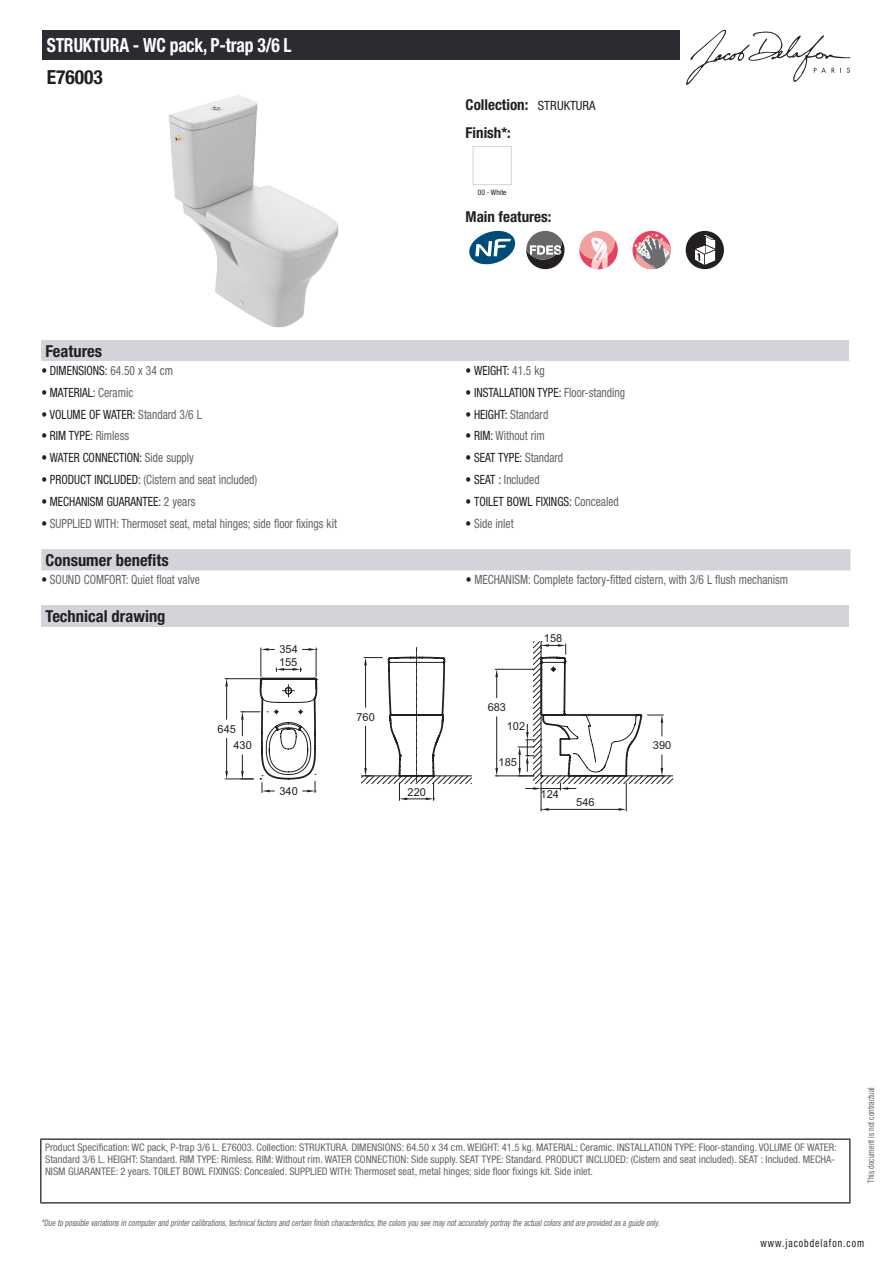
<style>
.page{position:relative;width:893px;height:1263px;background:#fff}
.page>*{position:absolute;margin:0;border:0;box-sizing:border-box;transform-origin:0 0}
.t1{font:700 condensed 19.5px "Helvetica Neue LT Std";letter-spacing:-.01em;color:#fff;scale:.9 1}
.t2{font:700 condensed 19.5px "Helvetica Neue LT Std";color:#231f20}
.t3{font:700 condensed 16.5px "Helvetica Neue LT Std";color:#231f20}
.t4{font:700 condensed 15px/27.8px "Helvetica Neue LT Std";color:#231f20}
.t5{font:condensed 12.75px "Helvetica Neue LT Std";color:#231f20;scale:.9 1}
.t6{font:condensed 12.75px "Helvetica Neue LT Std";color:#626568;scale:.9 1}
.t7{font:condensed 11.25px "Helvetica Neue LT Std";letter-spacing:.1em;color:#231f20;scale:.87 1}
.t8{font:10.95px/16.5px "Arial";color:#231f20}
.t9{font:condensed 10.5px/12px "Helvetica Neue LT Std";color:#626568}
.t10{font:italic condensed 9px "Helvetica Neue LT Std";color:#626568;scale:.87 1}
.t11{font:condensed 9px "Helvetica Neue LT Std";color:#626568;scale:.87 1}
.t12{font:condensed 7.5px "Helvetica Neue LT Std";color:#231f20}
.s1{font-weight:400;font-size:12.75px}
.s2{color:#626568}
.s3{color:#231f20}
</style>
<div class="page">
<svg style="left:686px;top:30px;width:164px;height:55px"></svg>
<img style="left:169px;top:95px;width:166px;height:232px">
<div style="left:473px;top:146px;width:39px;height:39px;border:1px solid #d3d4da"></div>
<svg style="left:469px;top:231px;width:46px;height:33px"></svg>
<svg style="left:526px;top:231px;width:38px;height:38px"></svg>
<div style="left:579px;top:231px;width:39px;height:38px;background:#f2a1a1;border-radius:50%"></div>
<svg style="left:579px;top:238px;width:39px;height:31px"></svg>
<svg style="left:632px;top:231px;width:39px;height:38px"></svg>
<svg style="left:634px;top:234px;width:37px;height:35px"></svg>
<div style="left:686px;top:231px;width:38px;height:38px;background:#231f20;border-radius:50%"></div>
<svg style="left:694px;top:234px;width:22px;height:32px"></svg>
<div style="left:41px;top:340px;width:808px;height:21px;background:#d3d4da"></div>
<div style="left:41px;top:549px;width:809px;height:21px;background:#d3d4da"></div>
<div style="left:41px;top:605px;width:808px;height:21px;background:#d3d4da"></div>
<svg style="left:262px;top:647px;width:56px;height:129px"></svg>
<svg style="left:274px;top:709px;width:5px;height:5px"></svg>
<svg style="left:298px;top:709px;width:5px;height:5px"></svg>
<hr style="left:225px;top:678px;width:35px;height:1px;background:#231f20">
<hr style="left:226px;top:738px;width:1px;height:33px;background:#231f20">
<hr style="left:226px;top:686px;width:1px;height:33px;background:#231f20">
<svg style="left:225px;top:755px;width:28px;height:24px"></svg>
<svg style="left:303px;top:781px;width:13px;height:11px"></svg>
<svg style="left:225px;top:678px;width:3px;height:8px"></svg>
<svg style="left:260px;top:775px;width:14px;height:17px"></svg>
<svg style="left:241px;top:711px;width:19px;height:25px"></svg>
<svg style="left:260px;top:648px;width:57px;height:49px"></svg>
<svg style="left:361px;top:641px;width:312px;height:170px"></svg>
<div style="left:43px;top:30px;width:637px;height:30px;background:#2a2c32"></div>
<hr style="left:40px;top:1138px;width:810px;height:2px;background:#040503">
<hr style="left:40px;top:1140px;width:1px;height:62px;background:#040503">
<hr style="left:849px;top:1140px;width:1px;height:62px;background:#040503">
<hr style="left:40px;top:1202px;width:810px;height:1px;background:#040503">
<h1 class="t1" style="left:47px;top:33px;width:274px">STRUKTURA - WC pack, P-trap 3/6 L</h1>
<h1 class="t2" style="left:47px;top:65px;width:58px">E76003</h1>
<h3 class="t4" style="left:466px;top:90px;width:131px">Collection: <span class="s1">STRUKTURA<br></span>Finish*:</h3>
<p class="t12" style="left:478px;top:188px;width:30px">00 - White</p>
<h3 class="t4" style="left:466px;top:203px;width:87px">Main features:</h3>
<h2 class="t3" style="left:46px;top:341px;width:58px">Features</h2>
<p class="t5" style="left:41px;top:363px;width:148px">• DIMENSIONS: <span class="s2">64.50 x 34 cm</span></p>
<p class="t5" style="left:466px;top:363px;width:90px">• WEIGHT: <span class="s2">41.5 kg</span></p>
<p class="t5" style="left:41px;top:385px;width:104px">• MATERIAL: <span class="s2">Ceramic</span></p>
<p class="t5" style="left:466px;top:385px;width:179px">• INSTALLATION TYPE: <span class="s2">Floor-standing</span></p>
<p class="t5" style="left:41px;top:407px;width:180px">• VOLUME OF WATER: <span class="s2">Standard 3/6 L</span></p>
<p class="t5" style="left:466px;top:407px;width:93px">• HEIGHT: <span class="s2">Standard</span></p>
<p class="t5" style="left:41px;top:428px;width:99px">• RIM TYPE: <span class="s2">Rimless</span></p>
<p class="t6" style="left:466px;top:428px;width:89px"><span class="s3">• RIM:</span> Without rim</p>
<p class="t5" style="left:41px;top:450px;width:171px">• WATER CONNECTION: <span class="s2">Side supply</span></p>
<p class="t5" style="left:466px;top:450px;width:110px">• SEAT TYPE: <span class="s2">Standard</span></p>
<p class="t6" style="left:41px;top:472px;width:241px"><span class="s3">• PRODUCT INCLUDED:</span> (Cistern and seat included)</p>
<p class="t6" style="left:466px;top:472px;width:84px"><span class="s3">• SEAT :</span> Included</p>
<p class="t5" style="left:41px;top:494px;width:173px">• MECHANISM GUARANTEE: <span class="s2">2 years</span></p>
<p class="t5" style="left:466px;top:494px;width:172px">• TOILET BOWL FIXINGS: <span class="s2">Concealed</span></p>
<p class="t6" style="left:41px;top:516px;width:330px"><span class="s3">•</span> SUPPLIED WITH: Thermoset seat, metal hinges; side floor fixings kit</p>
<p class="t6" style="left:466px;top:516px;width:55px"><span class="s3">•</span> Side inlet</p>
<h2 class="t3" style="left:46px;top:550px;width:125px">Consumer benefits</h2>
<p class="t6" style="left:41px;top:572px;width:178px"><span class="s3">•</span> SOUND COMFORT: Quiet float valve</p>
<p class="t6" style="left:466px;top:572px;width:360px"><span class="s3">•</span> MECHANISM: Complete factory-fitted cistern, with 3/6 L flush mechanism</p>
<h2 class="t3" style="left:46px;top:606px;width:121px">Technical drawing</h2>
<p class="t8" style="left:233px;top:721px;width:20px;text-indent:-16px">645<br>430</p>
<p class="t8" style="left:279px;top:641px;width:20px">354</p>
<p class="t8" style="left:279px;top:654px;width:20px">155</p>
<p class="t8" style="left:279px;top:783px;width:20px">340</p>
<p class="t8" style="left:356px;top:709px;width:20px">760</p>
<p class="t8" style="left:408px;top:784px;width:20px">220</p>
<p class="t8" style="left:544px;top:630px;width:20px">158</p>
<p class="t8" style="left:488px;top:699px;width:20px">683</p>
<p class="t8" style="left:507px;top:718px;width:20px">102</p>
<p class="t8" style="left:499px;top:754px;width:20px">185</p>
<p class="t8" style="left:541px;top:786px;width:20px">124</p>
<p class="t8" style="left:576px;top:794px;width:20px">546</p>
<p class="t8" style="left:653px;top:737px;width:20px">390</p>
<p class="t9" style="left:45px;top:1141px;width:793px">Product Specification: WC pack, P-trap 3/6 L. E76003. Collection: STRUKTURA. DIMENSIONS: 64.50 x 34 cm. WEIGHT: 41.5 kg. MATERIAL: Ceramic. INSTALLATION TYPE: Floor-standing. VOLUME OF WATER:<br>Standard 3/6 L. HEIGHT: Standard. RIM TYPE: Rimless. RIM: Without rim. WATER CONNECTION: Side supply. SEAT TYPE: Standard. PRODUCT INCLUDED: (Cistern and seat included). SEAT : Included. MECHA-<br>NISM GUARANTEE: 2 years. TOILET BOWL FIXINGS: Concealed. SUPPLIED WITH: Thermoset seat, metal hinges; side floor fixings kit. Side inlet.</p>
<p class="t10" style="left:41px;top:1217px;width:714px">*Due to possible variationsin computerand printercalibrations,technicalfactorsand certain finish characteristics,the colorsyou see maynotaccuratelyportraythe actualcolorsand are provided asa guide only.</p>
<p class="t11" style="left:866px;top:1183px;width:111px;rotate:-90deg">This document is not contractual</p>
<p class="t7" style="left:760px;top:1237px;width:121px">www.jacobdelafon.com</p>
</div>
